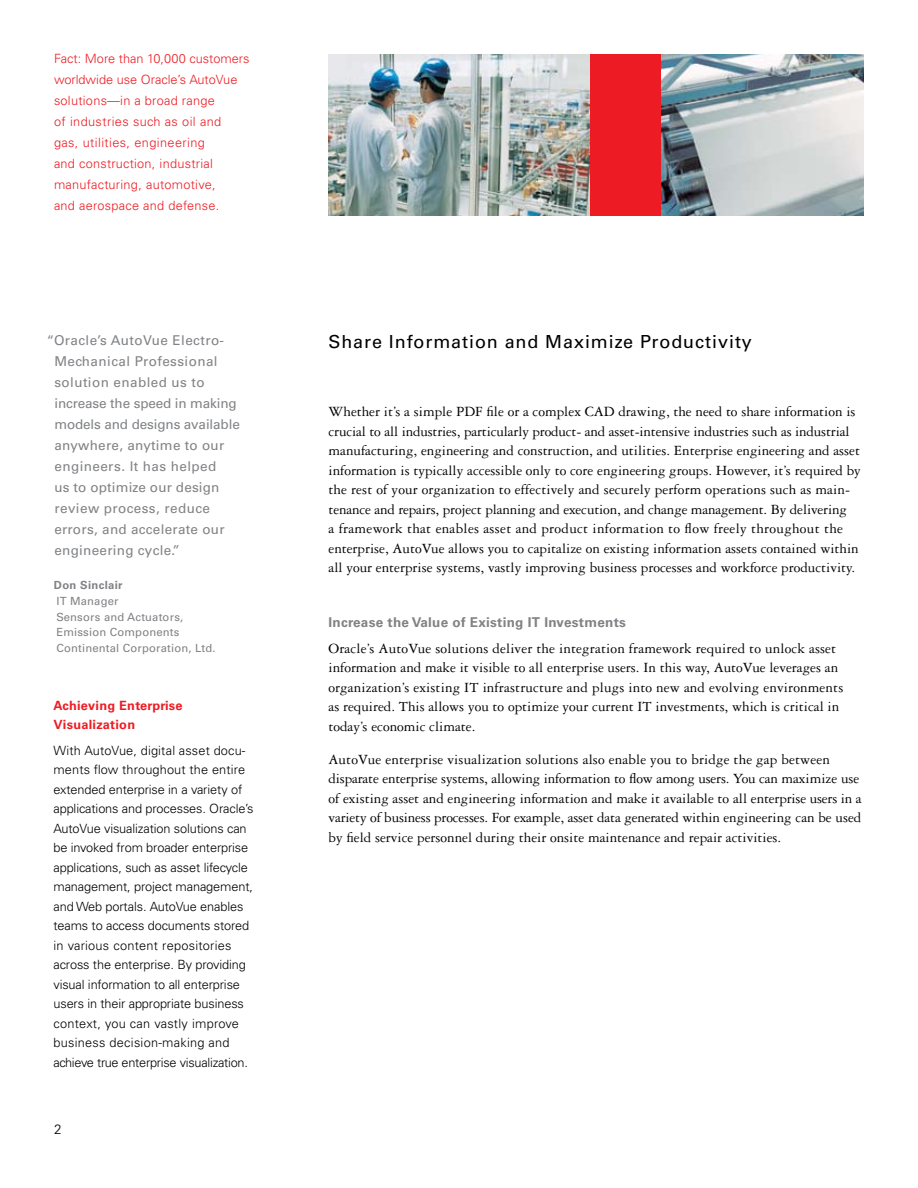
<style>
.page{position:relative;width:918px;height:1188px;background:#fff}
.page>*{position:absolute;margin:0;border:0;box-sizing:border-box;transform-origin:0 0}
.t1{font:18px "Univers LT Std";letter-spacing:.05em;color:#000}
.t2{font:15px/19.5px "Garamond 3 LT Std";color:#000}
.t3{font:13.5px/21px "Univers LT Std";letter-spacing:.02em;color:#808285}
.t4{font:700 13.5px "Univers LT Std";letter-spacing:.02em;color:#808285}
.t5{font:300 13.5px "Univers LT Std";color:#000}
.t6{font:300 12.75px/19.5px "Univers LT Std";letter-spacing:-.01em;color:#000}
.t7{font:300 12.75px/21px "Univers LT Std";letter-spacing:.02em;color:#ed1c24}
.t8{font:700 12.75px/19.5px "Univers LT Std";letter-spacing:.02em;color:#ed1c24}
.t9{font:11.25px/15.8px "Univers LT Std";letter-spacing:.015em;color:#808285}
.t10{font:700 11.25px "Univers LT Std";letter-spacing:.03em;color:#808285}
</style>
<div class="page">
<div style="left:590px;top:54px;width:72px;height:162px;background:#ed1c24"></div>
<img style="left:662px;top:54px;width:202px;height:162px">
<img style="left:328px;top:54px;width:262px;height:162px">
<p class="t7" style="left:54px;top:48px;width:197px">Fact: More than 10,000 customers worldwide use Oracle’s AutoVue solutions—in a broad range<br>of industries such as oil and<br>gas, utilities, engineering<br>and construction, industrial manufacturing, automotive,<br>and aerospace and defense.</p>
<p class="t3" style="left:54px;top:329px;width:187px;text-indent:-8px">“Oracle’s AutoVue Electro-<br>Mechanical Professional solution enabled us to increase the speed in making models and designs available anywhere, anytime to our engineers. It has helped<br>us to optimize our design review process, reduce errors, and accelerate our engineering cycle.”</p>
<p class="t10" style="left:54px;top:579px;width:70px">Don Sinclair</p>
<p class="t9" style="left:56px;top:593px;width:161px">IT Manager<br>Sensors and Actuators,<br>Emission Components<br>Continental Corporation, Ltd.</p>
<p class="t8" style="left:53px;top:695px;width:131px">Achieving Enterprise<br>Visualization</p>
<p class="t6" style="left:53px;top:741px;width:202px">With AutoVue, digital asset docu&shy;ments flow throughout the entire extended enterprise in a variety of applications and processes. Oracle’s AutoVue visualization solutions can be invoked from broader enterprise applications, such as asset lifecycle management, project management, and Web portals. AutoVue enables teams to access documents stored in various content repositories across the enterprise. By providing visual information to all enterprise users in their appropriate business context, you can vastly improve business decision-making and achieve true enterprise visualization.</p>
<p class="t5" style="left:54px;top:1121px;width:9px">2</p>
<p class="t1" style="left:328px;top:331px;width:425px">Share Information and Maximize Productivity</p>
<p class="t2" style="left:328px;top:402px;width:534px">Whether it’s a simple PDF file or a complex CAD drawing, the need to share information is crucial to all industries, particularly product- and asset-intensive industries such as industrial manufacturing, engineering and construction, and utilities. Enterprise engineering and asset information is typically accessible only to core engineering groups. However, it’s required by the rest of your organization to effectively and securely perform operations such as main&shy;tenance and repairs, project planning and execution, and change management. By delivering<br>a framework that enables asset and product information to flow freely throughout the enterprise, AutoVue allows you to capitalize on existing information assets contained within all your enterprise systems, vastly improving business processes and workforce productivity.</p>
<p class="t4" style="left:328px;top:614px;width:299px">Increase the Value of Existing IT Investments</p>
<p class="t2" style="left:328px;top:639px;width:516px">Oracle’s AutoVue solutions deliver the integration framework required to unlock asset information and make it visible to all enterprise users. In this way, AutoVue leverages an organization’s existing IT infrastructure and plugs into new and evolving environments as required. This allows you to optimize your current IT investments, which is critical in today’s economic climate.</p>
<p class="t2" style="left:328px;top:750px;width:535px">AutoVue enterprise visualization solutions also enable you to bridge the gap between disparate enterprise systems, allowing information to flow among users. You can maximize use of existing asset and engineering information and make it available to all enterprise users in a variety of business processes. For example, asset data generated within engineering can be used by field service personnel during their onsite maintenance and repair activities.</p>
</div>
